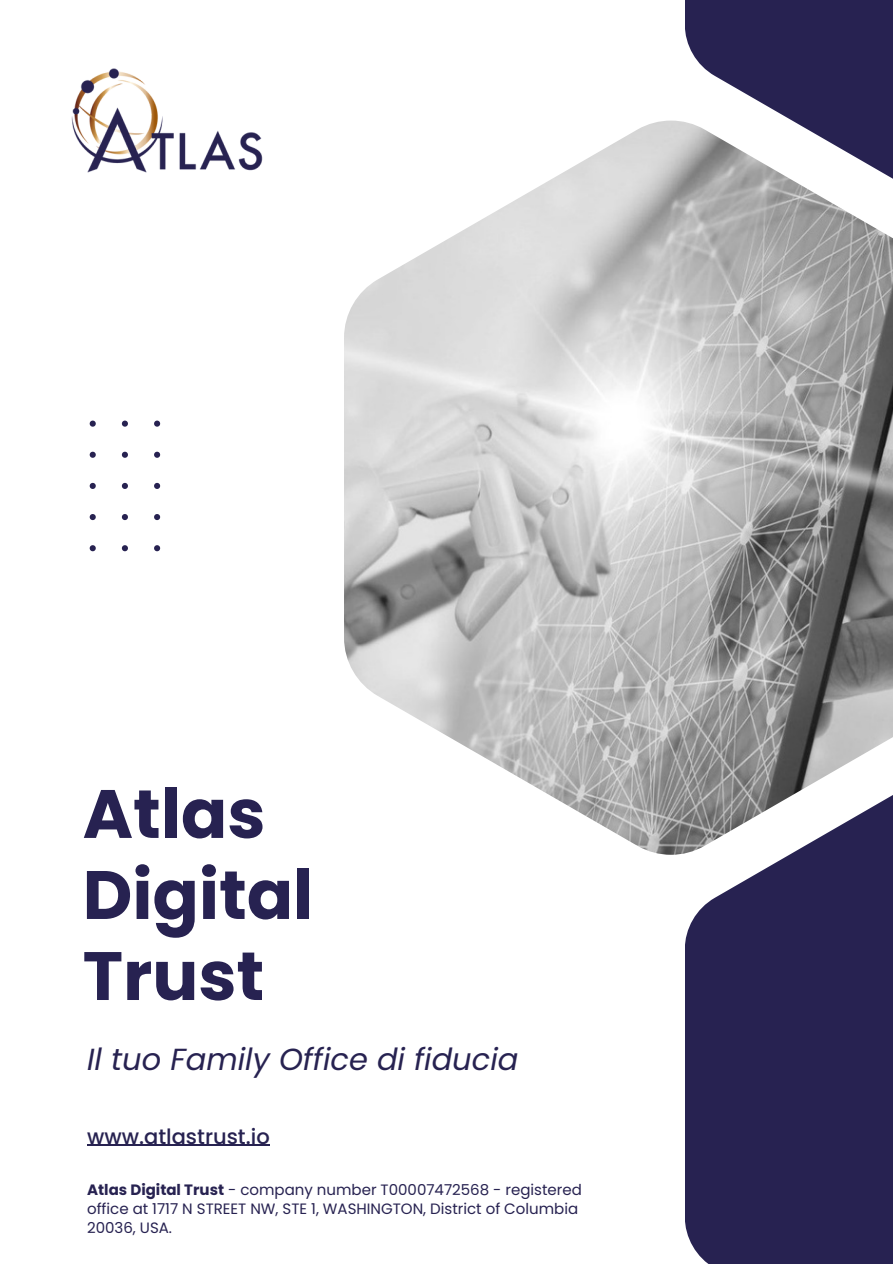
<style>
.page{position:relative;width:893px;height:1264px;background:#fff}
.page>*{position:absolute;margin:0;border:0;box-sizing:border-box;transform-origin:0 0}
.t1{font:700 68.25px/81px "Poppins";color:#272251}
.t2{font:italic 30.45px "Poppins";color:#272251}
.t3{font:500 21px "Poppins";color:#272251}
.t4{font:15px/19.2px "Poppins";color:#272251}
.s1{font-weight:700}
</style>
<div class="page">
<img style="left:344px;top:121px;width:548px;height:733px">
<svg style="left:684px;top:0;width:208px;height:217px;fill:#272251"></svg>
<svg style="left:684px;top:756px;width:208px;height:507px;fill:#272251"></svg>
<svg style="left:90px;top:420px;width:71px;height:132px"></svg>
<img style="left:71px;top:68px;width:192px;height:105px">
<hr style="left:87px;top:1144px;width:183px;height:1px;background:#272251">
<p class="t1" style="left:83px;top:773px;width:232px">Atlas<br>Digital<br>Trust</p>
<h1 class="t2" style="left:87px;top:1037px;width:433px">Il tuo Family Office di fiducia</h1>
<h2 class="t3" style="left:87px;top:1121px;width:184px">www.atlastrust.io</h2>
<h3 class="t4" style="left:87px;top:1179px;width:496px"><span class="s1">Atlas Digital Trust</span> - company number T00007472568 - registered office at 1717 N STREET NW, STE 1, WASHINGTON, District of Columbia<br>20036, USA.</h3>
</div>
